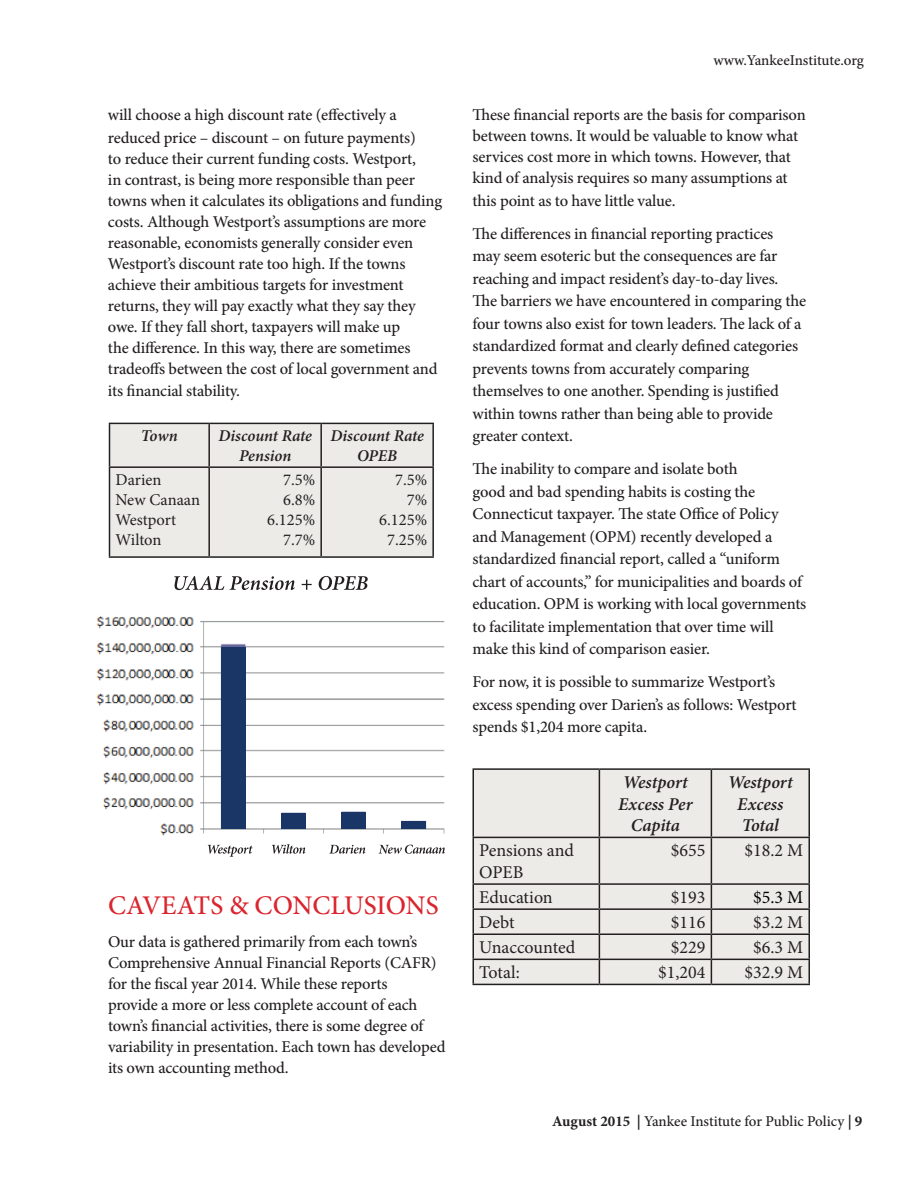
<style>
.page{position:relative;width:918px;height:1188px;background:#fff}
.page>*{position:absolute;margin:0;border:0;box-sizing:border-box;transform-origin:0 0}
.t1{font:500 27px "Minion Pro";letter-spacing:-.005em;color:#da252e}
.t2{font:18px/21.6px "Minion Pro";color:#231f20}
.t3{font:italic 600 18px/21.6px "Minion Pro";letter-spacing:-.005em;color:#231f20;text-align:center}
.t4{font:18px "Minion Pro";color:#000}
.t5{font:500 16.5px/21px "Minion Pro";letter-spacing:-.01em;color:#231f20}
.t6{font:16.5px/19.8px "Minion Pro";color:#231f20;text-align:right}
.t7{font:italic 600 16.5px/19.8px "Minion Pro";letter-spacing:-.005em;color:#231f20;text-align:center}
.t8{font:500 15px "Minion Pro";letter-spacing:-.005em;color:#231f20}
.s1{font-weight:700}
</style>
<div class="page">
<svg style="left:208px;top:845px;width:45px;height:12px"></svg>
<svg style="left:272px;top:844px;width:33px;height:10px"></svg>
<svg style="left:329px;top:845px;width:36px;height:9px"></svg>
<svg style="left:379px;top:845px;width:66px;height:9px"></svg>
<img style="left:97px;top:616px;width:97px;height:220px">
<img style="left:200px;top:621px;width:245px;height:212px">
<svg style="left:174px;top:576px;width:50px;height:14px"></svg>
<svg style="left:230px;top:576px;width:65px;height:14px"></svg>
<svg style="left:302px;top:580px;width:10px;height:10px"></svg>
<svg style="left:319px;top:576px;width:49px;height:14px"></svg>
<div style="left:221px;top:648px;width:25px;height:181px;background:#193667"></div>
<div style="left:281px;top:813px;width:25px;height:16px;background:#193667"></div>
<div style="left:341px;top:812px;width:25px;height:17px;background:#193667"></div>
<div style="left:401px;top:822px;width:24px;height:7px;background:#193667"></div>
<div style="left:110px;top:424px;width:322px;height:132px;background:#ecebe7"></div>
<hr style="left:109px;top:423px;width:100px;height:1px;background:#231f20">
<hr style="left:109px;top:424px;width:1px;height:42px;background:#231f20">
<hr style="left:209px;top:423px;width:112px;height:1px;background:#231f20">
<hr style="left:208px;top:424px;width:2px;height:42px;background:#231f20">
<hr style="left:321px;top:423px;width:113px;height:1px;background:#231f20">
<hr style="left:320px;top:424px;width:2px;height:42px;background:#231f20">
<hr style="left:432px;top:424px;width:2px;height:42px;background:#231f20">
<hr style="left:109px;top:466px;width:100px;height:2px;background:#231f20">
<hr style="left:109px;top:468px;width:1px;height:88px;background:#231f20">
<hr style="left:209px;top:466px;width:112px;height:2px;background:#231f20">
<hr style="left:208px;top:468px;width:2px;height:88px;background:#231f20">
<hr style="left:321px;top:466px;width:113px;height:2px;background:#231f20">
<hr style="left:320px;top:468px;width:2px;height:88px;background:#231f20">
<hr style="left:432px;top:468px;width:2px;height:88px;background:#231f20">
<hr style="left:109px;top:556px;width:100px;height:2px;background:#231f20">
<hr style="left:209px;top:556px;width:112px;height:2px;background:#231f20">
<hr style="left:321px;top:556px;width:113px;height:2px;background:#231f20">
<div style="left:474px;top:770px;width:334px;height:214px;background:#ecebe7"></div>
<hr style="left:472px;top:768px;width:127px;height:2px;background:#231f20">
<hr style="left:472px;top:770px;width:2px;height:67px;background:#231f20">
<hr style="left:599px;top:768px;width:112px;height:2px;background:#231f20">
<hr style="left:599px;top:770px;width:1px;height:67px;background:#231f20">
<hr style="left:711px;top:768px;width:99px;height:2px;background:#231f20">
<hr style="left:711px;top:770px;width:1px;height:67px;background:#231f20">
<hr style="left:808px;top:770px;width:2px;height:67px;background:#231f20">
<hr style="left:472px;top:837px;width:127px;height:1px;background:#231f20">
<hr style="left:472px;top:838px;width:2px;height:45px;background:#231f20">
<hr style="left:599px;top:837px;width:112px;height:1px;background:#231f20">
<hr style="left:599px;top:838px;width:1px;height:45px;background:#231f20">
<hr style="left:711px;top:837px;width:99px;height:1px;background:#231f20">
<hr style="left:711px;top:838px;width:1px;height:45px;background:#231f20">
<hr style="left:808px;top:838px;width:2px;height:45px;background:#231f20">
<hr style="left:472px;top:883px;width:127px;height:2px;background:#231f20">
<hr style="left:472px;top:885px;width:2px;height:23px;background:#231f20">
<hr style="left:599px;top:883px;width:112px;height:2px;background:#231f20">
<hr style="left:711px;top:883px;width:99px;height:2px;background:#231f20">
<hr style="left:808px;top:885px;width:2px;height:23px;background:#231f20">
<hr style="left:472px;top:908px;width:127px;height:2px;background:#231f20">
<hr style="left:472px;top:910px;width:2px;height:24px;background:#231f20">
<hr style="left:599px;top:908px;width:112px;height:2px;background:#231f20">
<hr style="left:711px;top:908px;width:99px;height:2px;background:#231f20">
<hr style="left:808px;top:910px;width:2px;height:24px;background:#231f20">
<hr style="left:472px;top:934px;width:127px;height:1px;background:#231f20">
<hr style="left:472px;top:935px;width:2px;height:24px;background:#231f20">
<hr style="left:599px;top:934px;width:112px;height:1px;background:#231f20">
<hr style="left:711px;top:934px;width:99px;height:1px;background:#231f20">
<hr style="left:808px;top:935px;width:2px;height:24px;background:#231f20">
<hr style="left:472px;top:959px;width:127px;height:1px;background:#231f20">
<hr style="left:472px;top:960px;width:2px;height:24px;background:#231f20">
<hr style="left:599px;top:959px;width:112px;height:1px;background:#231f20">
<svg style="left:599px;top:885px;width:1px;height:99px"></svg>
<hr style="left:711px;top:959px;width:99px;height:1px;background:#231f20">
<svg style="left:711px;top:885px;width:1px;height:99px"></svg>
<hr style="left:808px;top:960px;width:2px;height:24px;background:#231f20">
<hr style="left:472px;top:984px;width:127px;height:1px;background:#231f20">
<hr style="left:599px;top:984px;width:112px;height:1px;background:#231f20">
<hr style="left:711px;top:984px;width:99px;height:1px;background:#231f20">
<p class="t5" style="left:108px;top:104px;width:309px;line-height:22.5px">will choose a high discount rate (effectively a reduced price – discount – on future payments)</p>
<p class="t5" style="left:108px;top:148px;width:336px">to reduce their current funding costs. Westport,<br>in contrast, is being more responsible than peer towns when it calculates its obligations and funding costs. Although Westport’s assumptions are more reasonable, economists generally consider even Westport’s discount rate too high. If the towns achieve their ambitious targets for investment returns, they will pay exactly what they say they owe. If they fall short, taxpayers will make up<br>the difference. In this way, there are sometimes tradeoffs between the cost of local government and</p>
<p class="t5" style="left:108px;top:380px;width:134px">its financial stability.</p>
<p class="t7" style="left:141px;top:426px;width:38px">Town</p>
<p class="t7" style="left:218px;top:426px;width:95px">Discount Rate<br>Pension</p>
<p class="t7" style="left:330px;top:426px;width:95px">Discount Rate<br>OPEB</p>
<p class="t6" style="left:115px;top:470px;width:86px;text-align:left">Darien<br>New Canaan<br>Westport<br>Wilton</p>
<p class="t6" style="left:267px;top:470px;width:49px">7.5%<br>6.8%<br>6.125%<br>7.7%</p>
<p class="t6" style="left:379px;top:470px;width:49px">7.5%<br>7%<br>6.125%<br>7.25%</p>
<h1 class="t1" style="left:108px;top:888px;width:332px">CAVEATS &amp; CONCLUSIONS</h1>
<p class="t5" style="left:108px;top:932px;width:339px">Our data is gathered primarily from each town’s Comprehensive Annual Financial Reports (CAFR) for the fiscal year 2014. While these reports<br>provide a more or less complete account of each town’s financial activities, there is some degree of variability in presentation. Each town has developed its own accounting method.</p>
<p class="t8" style="left:713px;top:50px;width:152px">www.YankeeInstitute.org</p>
<p class="t5" style="left:472px;top:104px;width:335px">These financial reports are the basis for comparison between towns. It would be valuable to know what services cost more in which towns. However, that kind of analysis requires so many assumptions at</p>
<p class="t5" style="left:472px;top:184px;width:302px;line-height:33px">this point as to have little value.<br>The differences in financial reporting practices</p>
<p class="t5" style="left:472px;top:245px;width:335px;line-height:22.5px">may seem esoteric but the consequences are far reaching and impact resident’s day-to-day lives.<br>The barriers we have encountered in comparing the four towns also exist for town leaders. The lack of a standardized format and clearly defined categories prevents towns from accurately comparing themselves to one another. Spending is justified within towns rather than being able to provide greater context.</p>
<p class="t5" style="left:472px;top:458px;width:335px;line-height:22.5px">The inability to compare and isolate both<br>good and bad spending habits is costing the Connecticut taxpayer. The state Office of Policy and Management (OPM) recently developed a standardized financial report, called a “uniform chart of accounts,” for municipalities and boards of education. OPM is working with local governments to facilitate implementation that over time will make this kind of comparison easier.</p>
<p class="t5" style="left:472px;top:671px;width:326px;line-height:22.5px">For now, it is possible to summarize Westport’s excess spending over Darien’s as follows: Westport spends $1,204 more capita.</p>
<p class="t3" style="left:618px;top:771px;width:76px">Westport<br>Excess Per<br>Capita</p>
<p class="t3" style="left:728px;top:771px;width:67px">Westport<br>Excess<br>Total</p>
<p class="t2" style="left:479px;top:840px;width:96px">Pensions and<br>OPEB</p>
<p class="t2" style="left:671px;top:840px;width:36px">$655</p>
<p class="t2" style="left:744px;top:840px;width:60px">$18.2 M</p>
<p class="t2" style="left:479px;top:887px;width:75px">Education</p>
<p class="t2" style="left:671px;top:887px;width:36px">$193</p>
<p class="t4" style="left:753px;top:885px;width:52px">$5.3 M</p>
<p class="t2" style="left:479px;top:912px;width:37px">Debt</p>
<p class="t2" style="left:671px;top:912px;width:36px">$116</p>
<p class="t2" style="left:753px;top:912px;width:52px">$3.2 M</p>
<p class="t2" style="left:479px;top:937px;width:98px">Unaccounted</p>
<p class="t2" style="left:671px;top:937px;width:36px">$229</p>
<p class="t2" style="left:753px;top:937px;width:52px">$6.3 M</p>
<p class="t2" style="left:479px;top:962px;width:42px">Total:</p>
<p class="t2" style="left:658px;top:962px;width:49px">$1,204</p>
<p class="t2" style="left:744px;top:962px;width:60px">$32.9 M</p>
<p class="t8" style="left:552px;top:1111px;width:312px"><span class="s1">August 2015 |</span> Yankee Institute for Public Policy <span class="s1">| 9</span></p>
</div>
